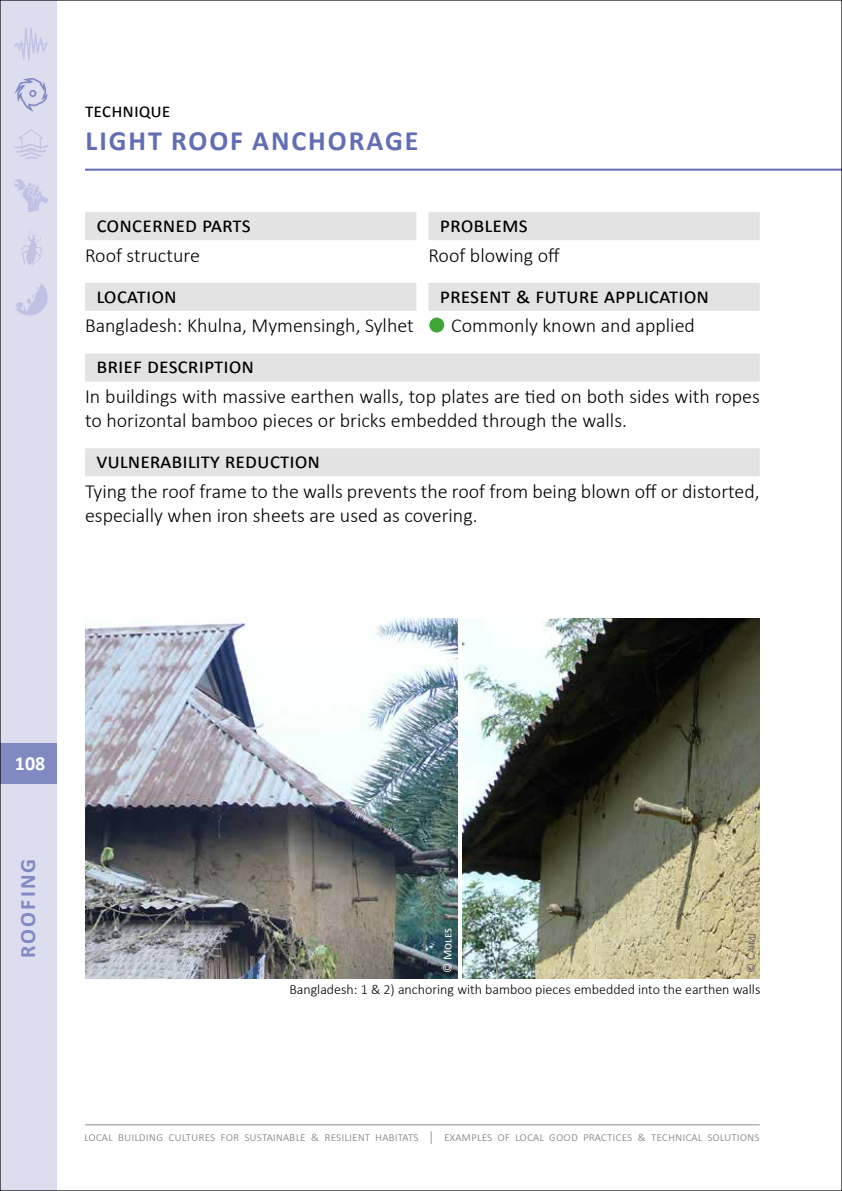
<style>
.page{position:relative;width:842px;height:1191px;background:#fff}
.page>*{position:absolute;margin:0;border:0;box-sizing:border-box;transform-origin:0 0}
.t1{font:700 28px "Calibri";letter-spacing:.07em;color:#616eb3}
.t2{font:22px "Calibri";color:#000}
.t3{font:700 22px "Calibri";letter-spacing:.1em;color:#8189c3}
.t4{font:300 20px/24px "Calibri";color:#000}
.t5{font:20px "Calibri";color:#000}
.t6{font:700 20px "Calibri";color:#fff}
.t7{font:300 14px "Calibri";color:#000}
.t8{font:300 13px "Calibri";color:#878787}
.t9{font:12px "Calibri";color:#fff}
.t10{font:12px "Calibri";color:#706f6f}
</style>
<div class="page">
<hr style="left:85px;top:1124px;width:675px;height:1px;background:#929292">
<div style="left:0;top:0;width:57px;height:1191px;background:#ddddf0"></div>
<div style="left:0;top:743px;width:57px;height:40px;background:#8189c3"></div>
<div style="left:85px;top:212px;width:331px;height:28px;background:#e3e3e3"></div>
<div style="left:85px;top:283px;width:331px;height:28px;background:#e3e3e3"></div>
<div style="left:428px;top:212px;width:332px;height:28px;background:#e3e3e3"></div>
<div style="left:428px;top:283px;width:332px;height:28px;background:#e3e3e3"></div>
<div style="left:85px;top:353px;width:675px;height:28px;background:#e3e3e3"></div>
<div style="left:85px;top:448px;width:675px;height:28px;background:#e3e3e3"></div>
<div style="left:429px;top:317px;width:15px;height:15px;background:#3fa535;border-radius:50%"></div>
<hr style="left:85px;top:169px;width:757px;height:2px;background:#616eb3">
<img style="left:85px;top:618px;width:372px;height:360px">
<img style="left:463px;top:618px;width:297px;height:360px">
<svg style="left:15px;top:283px;width:33px;height:32px"></svg>
<svg style="left:20px;top:230px;width:22px;height:36px"></svg>
<svg style="left:14px;top:179px;width:35px;height:33px"></svg>
<svg style="left:14px;top:27px;width:34px;height:34px"></svg>
<svg style="left:14px;top:129px;width:34px;height:30px"></svg>
<svg style="left:14px;top:78px;width:34px;height:34px"></svg>
<hr style="left:841px;top:0;width:1px;height:1191px;background:#000">
<hr style="left:0;top:0;width:1px;height:1191px;background:#000">
<hr style="left:0;top:0;width:842px;height:1px;background:#000">
<hr style="left:0;top:1190px;width:842px;height:1px;background:#000">
<p class="t5" style="left:85px;top:98px;width:87px">technique</p>
<h1 class="t1" style="left:86px;top:123px;width:334px">LIGHT ROOF ANCHORAGE</h1>
<p class="t2" style="left:96px;top:211px;width:156px">concerned parts</p>
<p class="t4" style="left:85px;top:243px;width:116px">Roof structure</p>
<p class="t2" style="left:96px;top:281px;width:82px">location</p>
<p class="t4" style="left:85px;top:313px;width:330px">Bangladesh: Khulna, Mymensingh, Sylhet</p>
<p class="t2" style="left:440px;top:211px;width:90px">problems</p>
<p class="t4" style="left:428px;top:243px;width:133px">Roof blowing off</p>
<p class="t2" style="left:440px;top:281px;width:271px">present &amp; future application</p>
<p class="t4" style="left:451px;top:313px;width:245px">Commonly known and applied</p>
<p class="t2" style="left:96px;top:352px;width:159px">brief description</p>
<p class="t4" style="left:85px;top:384px;width:676px">In buildings with massive earthen walls, top plates are tied on both sides with ropes to horizontal bamboo pieces or bricks embedded through the walls.</p>
<p class="t2" style="left:96px;top:447px;width:225px">vulnerability reduction</p>
<p class="t4" style="left:85px;top:479px;width:676px">Tying the roof frame to the walls prevents the roof from being blown off or distorted, especially when iron sheets are used as covering.</p>
<p class="t6" style="left:15px;top:750px;width:32px">108</p>
<p class="t3" style="left:14px;top:958px;width:101px;rotate:-90deg">ROOFING</p>
<p class="t9" style="left:440px;top:972px;width:46px;rotate:-90deg">© Moles</p>
<p class="t10" style="left:743px;top:972px;width:41px;rotate:-90deg">© Caimi</p>
<p class="t7" style="left:289px;top:981px;width:473px">Bangladesh: 1 &amp; 2) anchoring with bamboo pieces embedded into the earthen walls</p>
<p class="t8" style="left:84px;top:1128px;width:677px">local building cultures for sustainable &amp; resilient habitats │ examples of local good practices &amp; technical solutions</p>
</div>
